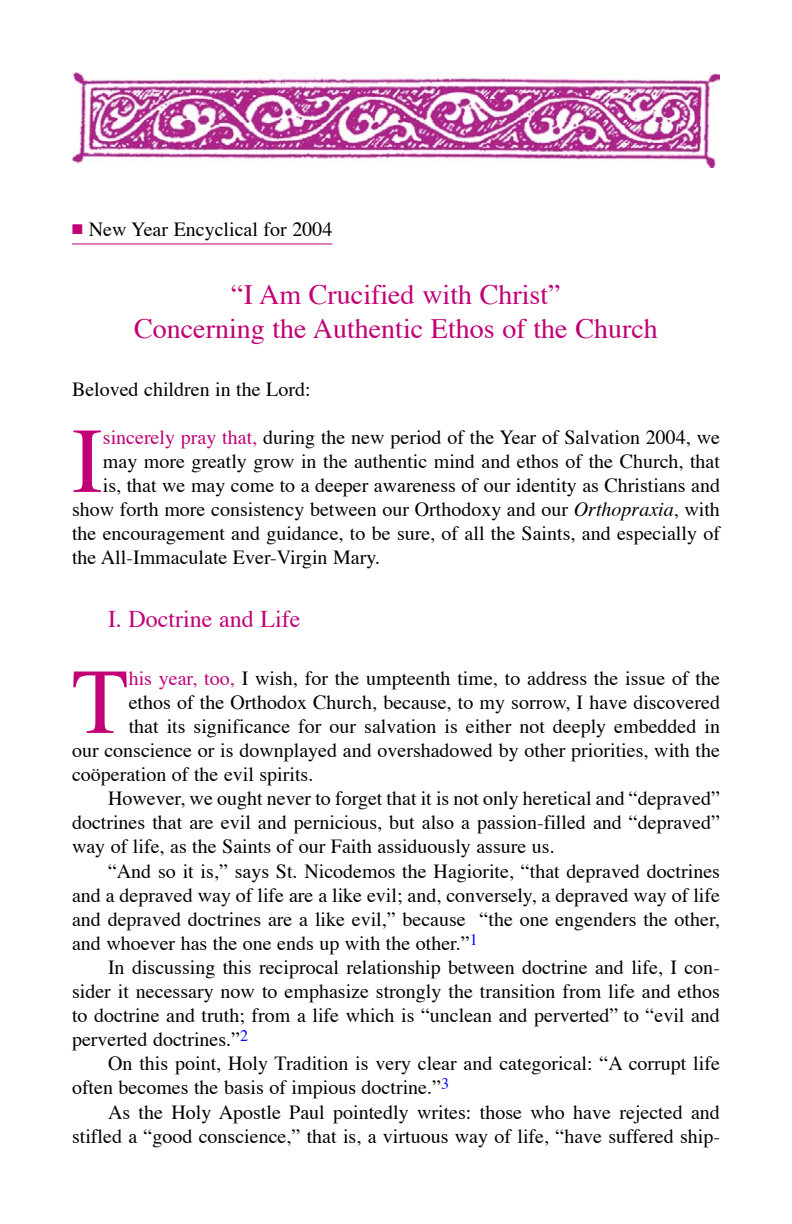
<style>
.page{position:relative;width:792px;height:1224px;background:#fff}
.page>*{position:absolute;margin:0;border:0;box-sizing:border-box;transform-origin:0 0}
.Normal1{font:92.8px "Times";color:#c10077}
.Normal1-2{font:28px "Times";color:#c10077}
.Normal1-3{font:24px "Times";color:#c10077}
.Normal1-4{font:20px/24px "Times";color:#000;text-align:justify}
.Body_Text_Indent{font:20px "Times";color:#000}
.s1{color:#c10077}
.s2{font-style:italic}
</style>
<div class="page">
<hr style="left:72px;top:244px;width:260px;height:1px;background:#c10077">
<img style="left:72px;top:72px;width:648px;height:95px">
<p class="Normal1-4" style="left:72px;top:219px;width:262px"><span class="s1">■</span> New Year Encyclical for 2004</p>
<p class="Normal1-2" style="left:231px;top:277px;width:331px">“I Am Crucified with Christ”</p>
<p class="Normal1-2" style="left:134px;top:311px;width:525px">Concerning the Authentic Ethos of the Church</p>
<p class="Body_Text_Indent" style="left:72px;top:376px;width:240px">Beloved children in the Lord:</p>
<p class="Normal1" style="left:72px;top:402px;width:32px">I</p>
<p class="Normal1-4" style="left:103px;top:426px;width:619px"><span class="s1">sincerely pray that,</span> during the new period of the Year of Salvation 2004, we</p>
<p class="Normal1-4" style="left:103px;top:450px;width:619px">may more greatly grow in the authentic mind and ethos of the Church, that</p>
<p class="Normal1-4" style="left:103px;top:474px;width:619px">is, that we may come to a deeper awareness of our identity as Christians and</p>
<p class="Normal1-4" style="left:72px;top:498px;width:649px">show forth more consistency between our Orthodoxy and our <span class="s2">Orthopraxia</span>, with</p>
<p class="Normal1-4" style="left:72px;top:523px;width:650px">the encouragement and guidance, to be sure, of all the Saints, and especially of</p>
<p class="Normal1-4" style="left:72px;top:547px;width:310px">the All-Immaculate Ever-Virgin Mary.</p>
<p class="Normal1-3" style="left:108px;top:604px;width:194px">I. Doctrine and Life</p>
<p class="Normal1" style="left:72px;top:643px;width:58px">T</p>
<p class="Normal1-4" style="left:129px;top:667px;width:593px"><span class="s1">his year, too,</span> I wish, for the umpteenth time, to address the issue of the</p>
<p class="Normal1-4" style="left:129px;top:691px;width:593px">ethos of the Orthodox Church, because, to my sorrow, I have discovered</p>
<p class="Normal1-4" style="left:129px;top:715px;width:593px">that its significance for our salvation is either not deeply embedded in</p>
<p class="Normal1-4" style="left:72px;top:739px;width:649px">our conscience or is downplayed and overshadowed by other priorities, with the</p>
<p class="Normal1-4" style="left:72px;top:764px;width:243px">coöperation of the evil spirits.</p>
<p class="Normal1-4" style="left:72px;top:788px;width:650px;text-indent:36px">However, we ought never to forget that it is not only heretical and “depraved” doctrines that are evil and pernicious, but also a passion-filled and “depraved” way of life, as the Saints of our Faith assiduously assure us.</p>
<p class="Normal1-4" style="left:72px;top:860px;width:650px;text-indent:36px">“And so it is,” says St. Nicodemos the Hagiorite, “that depraved doctrines and a depraved way of life are a like evil; and, conversely, a depraved way of life and depraved doctrines are a like evil,” because “the one engenders the other, and whoever has the one ends up with the other.”<sup>1</sup></p>
<p class="Normal1-4" style="left:72px;top:956px;width:650px;text-indent:36px">In discussing this reciprocal relationship between doctrine and life, I con&shy;sider it necessary now to emphasize strongly the transition from life and ethos to doctrine and truth; from a life which is “unclean and perverted” to “evil and perverted doctrines.”<sup>2</sup></p>
<p class="Normal1-4" style="left:72px;top:1053px;width:649px;text-indent:36px">On this point, Holy Tradition is very clear and categorical: “A corrupt life often becomes the basis of impious doctrine.”<sup>3</sup></p>
<p class="Normal1-4" style="left:72px;top:1101px;width:649px;text-align:right">As the Holy Apostle Paul pointedly writes: those who have rejected and stifled a “good conscience,” that is, a virtuous way of life, “have suffered ship-</p>
</div>
